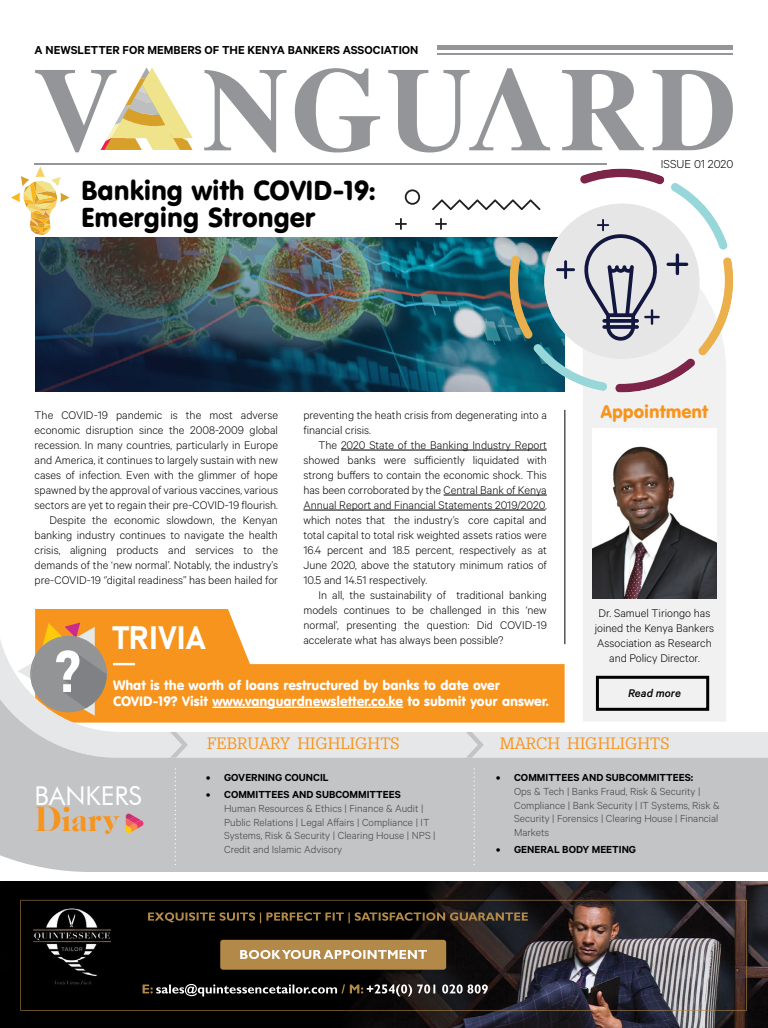
<style>
.page{position:relative;width:768px;height:1028px;background:#fff}
.page>*{position:absolute;margin:0;border:0;box-sizing:border-box;transform-origin:0 0}
.t1{font:58.1px "Bahnschrift";color:#fff}
.t2{font:36.5px "Caslon CP";color:#f7941e}
.t3{font:32px "Bahnschrift";color:#fff}
.t4{font:27px/27px "VAG Rounded BT";color:#000}
.t5{font:26px "Futura BT";color:#fff}
.t6{font:18px "Egyptian Slate W01";color:#f7941e}
.t7{font:18px "VAG Rounded BT";color:#f7941e}
.t8{font:13.5px/16.2px "VAG Rounded BT";color:#fff}
.t9{font:600 13px "Calibre";color:#000}
.t10{font:300 13px "Calibre";color:#000}
.t11{font:300 12.5px/15px "Calibre";color:#000;text-align:justify}
.t12{font:italic 500 12.5px "Calibre";color:#000}
.t13{font:300 11.5px/13.8px "Calibre";color:#414042}
.t14{font:600 11.5px "Calibre";color:#000}
</style>
<div class="page">
<svg style="left:35px;top:609px;width:530px;height:29px"></svg>
<svg style="left:0;top:638px;width:566px;height:61px;fill:#f7941e"></svg>
<div style="left:583px;top:392px;width:143px;height:307px;background:#f1f1f2"></div>
<img style="left:35px;top:237px;width:397px;height:154px">
<svg style="left:295px;top:68px;width:85px;height:84px"></svg>
<svg style="left:562px;top:70px;width:82px;height:80px"></svg>
<svg style="left:653px;top:70px;width:80px;height:80px"></svg>
<svg style="left:388px;top:68px;width:162px;height:84px"></svg>
<svg style="left:204px;top:70px;width:83px;height:82px"></svg>
<svg style="left:35px;top:67px;width:158px;height:85px"></svg>
<hr style="left:437px;top:46px;width:296px;height:4px;background:#939598">
<hr style="left:437px;top:54px;width:296px;height:1px;background:#939598">
<hr style="left:35px;top:163px;width:572px;height:1px;background:#939598">
<svg style="left:11px;top:166px;width:59px;height:69px"></svg>
<svg style="left:395px;top:218px;width:12px;height:12px"></svg>
<svg style="left:405px;top:189px;width:15px;height:16px"></svg>
<hr style="left:341px;top:450px;width:206px;height:1px;background:#000">
<hr style="left:444px;top:495px;width:103px;height:1px;background:#000">
<hr style="left:303px;top:510px;width:242px;height:1px;background:#000">
<hr style="left:565px;top:410px;width:1px;height:234px;background:#000">
<svg style="left:0;top:699px;width:768px;height:173px;background:#d0c9c1"></svg>
<svg style="left:170px;top:732px;width:18px;height:26px"></svg>
<svg style="left:466px;top:732px;width:18px;height:26px"></svg>
<img style="left:592px;top:428px;width:125px;height:170px">
<svg style="left:175px;top:769px;width:1px;height:96px"></svg>
<svg style="left:474px;top:769px;width:1px;height:96px"></svg>
<img style="left:0;top:881px;width:768px;height:147px">
<svg style="left:20px;top:900px;width:727px;height:111px;background:#362f2b"></svg>
<svg style="left:18px;top:623px;width:89px;height:93px;background:#baa68f"></svg>
<svg style="left:126px;top:813px;width:18px;height:21px"></svg>
<svg style="left:432px;top:169px;width:301px;height:223px"></svg>
<div style="left:596px;top:676px;width:113px;height:35px;border:3px solid #000"></div>
<p class="t9" style="left:35px;top:42px;width:385px">A NEWSLETTER FOR MEMBERS OF THE KENYA BANKERS ASSOCIATION</p>
<h3 class="t4" style="left:81px;top:176px;width:296px">Banking with COVID-19:<br>Emerging Stronger</h3>
<p class="t10" style="left:661px;top:156px;width:74px">ISSUE 01 2020</p>
<p class="t11" style="left:35px;top:407px;width:245px;text-align:right">The COVID-19 pandemic is the most adverse economic disruption since the 2008-2009 global recession. In many countries, particularly in Europe and America, it continues to largely sustain with new cases of infection. Even with the glimmer of hope spawned by the approval of various vaccines, various sectors are yet to regain their pre-COVID-19 flourish.<br>Despite the economic slowdown, the Kenyan banking industry continues to navigate the health crisis, aligning products and services to the demands of the ‘new normal’. Notably, the industry’s pre-COVID-19 ‘’digital readiness’’ has been hailed for</p>
<p class="t11" style="left:303px;top:407px;width:245px">preventing the heath crisis from degenerating into a financial crisis.</p>
<p class="t11" style="left:303px;top:437px;width:245px;text-indent:15px">The 2020 State of the Banking Industry Report showed banks were sufficiently liquidated with strong buffers to contain the economic shock. This has been corroborated by the Central Bank of Kenya Annual Report and Financial Statements 2019/2020, which notes that the industry’s core capital and total capital to total risk weighted assets ratios were 16.4 percent and 18.5 percent, respectively as at June 2020, above the statutory minimum ratios of 10.5 and 14.51 respectively.</p>
<p class="t11" style="left:303px;top:587px;width:245px;text-indent:15px">In all, the sustainability of traditional banking models continues to be challenged in this ‘new normal’, presenting the question: Did COVID-19 accelerate what has always been possible?</p>
<h3 class="t3" style="left:113px;top:618px;width:95px">TRIVIA</h3>
<h1 class="t1" style="left:56px;top:635px;width:27px">?</h1>
<p class="t8" style="left:113px;top:676px;width:437px">What is the worth of loans restructured by banks to date over<br>COVID-19? Visit www.vanguardnewsletter.co.ke to submit your answer.</p>
<h3 class="t7" style="left:601px;top:400px;width:109px">Appointment</h3>
<p class="t11" style="left:595px;top:605px;width:121px;text-align:center">Dr. Samuel Tiriongo has joined the Kenya Bankers<br>Association as Research and Policy Director.</p>
<p class="t12" style="left:628px;top:686px;width:54px">Read more</p>
<h3 class="t5" style="left:35px;top:780px;width:109px">BANKERS</h3>
<h2 class="t2" style="left:35px;top:800px;width:87px">Diary</h2>
<h3 class="t6" style="left:207px;top:734px;width:194px">FEBRUARY HIGHLIGHTS</h3>
<h3 class="t6" style="left:500px;top:734px;width:171px">MARCH HIGHLIGHTS</h3>
<p class="t14" style="left:206px;top:771px;width:124px">• GOVERNING COUNCIL</p>
<p class="t14" style="left:206px;top:788px;width:196px">• COMMITTEES AND SUBCOMMITTEES</p>
<p class="t13" style="left:224px;top:801px;width:213px">Human Resources &amp; Ethics | Finance &amp; Audit | Public Relations | Legal Affairs | Compliance | IT Systems, Risk &amp; Security | Clearing House | NPS | Credit and Islamic Advisory</p>
<p class="t14" style="left:496px;top:771px;width:199px">• COMMITTEES AND SUBCOMMITTEES:</p>
<p class="t13" style="left:514px;top:784px;width:207px">Ops &amp; Tech | Banks Fraud, Risk &amp; Security | Compliance | Bank Security | IT Systems, Risk &amp; Security | Forensics | Clearing House | Financial Markets</p>
<p class="t14" style="left:496px;top:843px;width:142px">• GENERAL BODY MEETING</p>
</div>
